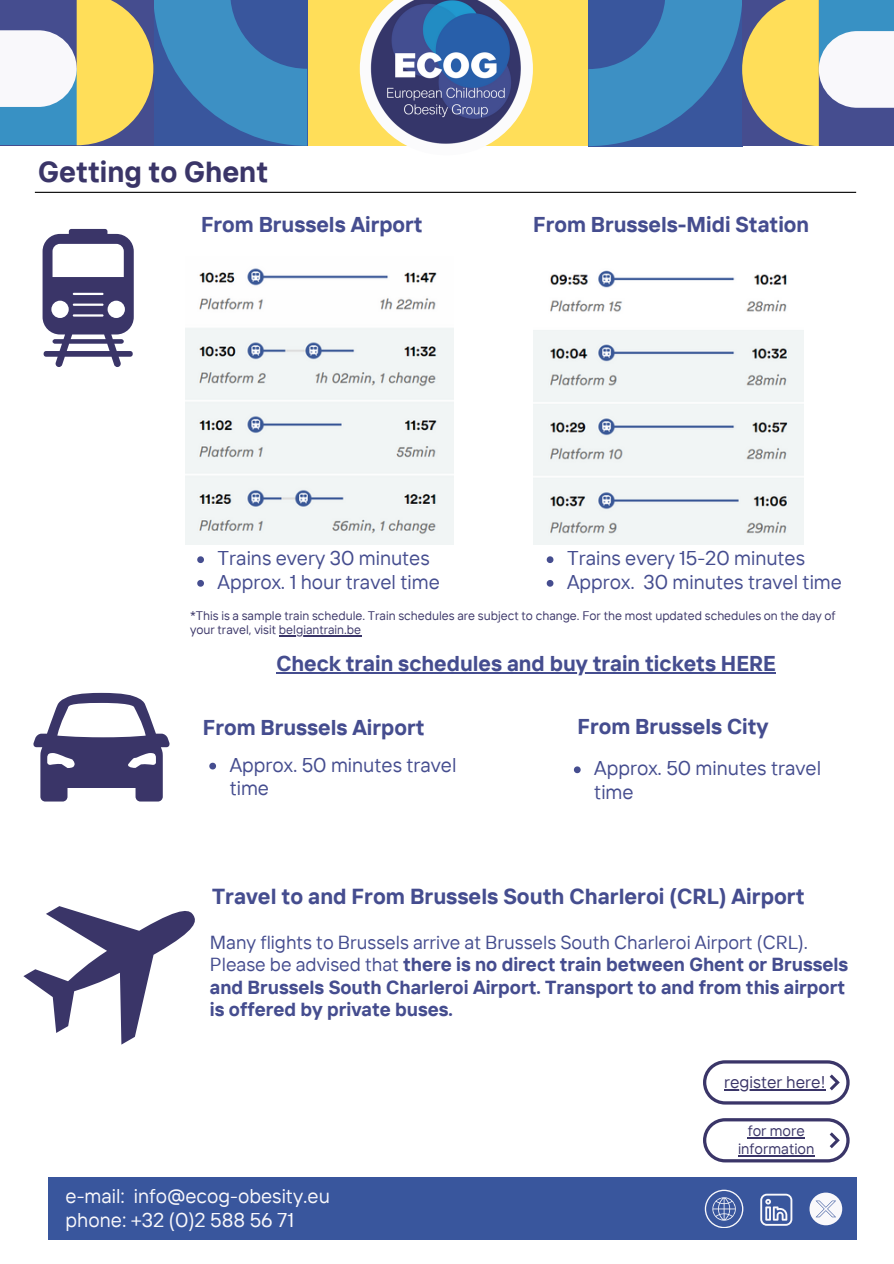
<style>
.page{position:relative;width:894px;height:1264px;background:#fff}
.page>*{position:absolute;margin:0;border:0;box-sizing:border-box;transform-origin:0 0}
.t1{font:700 28.95px "TT Interphases";color:#3a3568}
.t2{font:700 21.75px "TT Interphases";color:#454d8f}
.t3{font:700 21.45px "TT Interphases";color:#454d8f}
.t4{font:19.95px/23.7px "TT Interphases";color:#454d8f}
.t5{font:19.95px "TT Interphases";color:#f9f8fb}
.t6{font:700 18.9px/22.5px "TT Interphases";color:#454d8f}
.t7{font:16.95px "TT Interphases";color:#3a3568}
.t8{font:15px/18px "TT Interphases";color:#3a3568;text-align:center}
.t9{font:12.45px/14.5px "TT Interphases";color:#3a3568}
.s1{font-weight:400}
</style>
<div class="page">
<div style="left:2px;top:0;width:891px;height:145px;background:#ffde59"></div>
<svg style="left:360px;top:27px;width:173px;height:119px"></svg>
<img style="left:369px;top:0;width:153px;height:145px">
<svg style="left:588px;top:0;width:305px;height:146px"></svg>
<svg style="left:0;top:0;width:307px;height:146px"></svg>
<hr style="left:35px;top:192px;width:820px;height:1px;background:#000">
<div style="left:48px;top:1177px;width:807px;height:63px;background:#39569d"></div>
<svg style="left:809px;top:1192px;width:32px;height:33px"></svg>
<svg style="left:760px;top:1193px;width:32px;height:32px"></svg>
<svg style="left:704px;top:1189px;width:38px;height:38px"></svg>
<svg style="left:703px;top:1118px;width:146px;height:43px"></svg>
<svg style="left:703px;top:1060px;width:146px;height:44px"></svg>
<hr style="left:747px;top:1137px;width:57px;height:1px;background:#3a3568">
<hr style="left:737px;top:1155px;width:77px;height:1px;background:#3a3568">
<hr style="left:724px;top:1089px;width:101px;height:1px;background:#3a3568">
<svg style="left:43px;top:229px;width:91px;height:138px"></svg>
<img style="left:186px;top:268px;width:267px;height:277px">
<img style="left:533px;top:270px;width:270px;height:275px">
<svg style="left:197px;top:556px;width:7px;height:7px"></svg>
<svg style="left:197px;top:580px;width:7px;height:6px"></svg>
<svg style="left:546px;top:556px;width:7px;height:7px"></svg>
<svg style="left:546px;top:580px;width:7px;height:6px"></svg>
<svg style="left:33px;top:693px;width:137px;height:108px"></svg>
<svg style="left:209px;top:762px;width:7px;height:7px"></svg>
<svg style="left:573px;top:766px;width:7px;height:7px"></svg>
<svg style="left:23px;top:906px;width:172px;height:138px"></svg>
<hr style="left:276px;top:672px;width:499px;height:1px;background:#454d8f">
<hr style="left:279px;top:635px;width:82px;height:1px;background:#3a3568">
<h2 class="t1" style="left:38px;top:153px;width:231px">Getting to Ghent</h2>
<p class="t3" style="left:201px;top:210px;width:223px">From Brussels Airport</p>
<p class="t3" style="left:533px;top:210px;width:277px">From Brussels-Midi Station</p>
<p class="t4" style="left:217px;top:546px;width:214px">Trains every 30 minutes</p>
<p class="t4" style="left:217px;top:569px;width:224px">Approx. 1 hour travel time</p>
<p class="t4" style="left:567px;top:546px;width:239px">Trains every 15-20 minutes</p>
<h1 class="t4" style="left:567px;top:569px;width:276px">Approx. 30 minutes travel time</h1>
<h2 class="t9" style="left:190px;top:607px;width:647px">*This is a sample train schedule. Train schedules are subject to change. For the most updated schedules on the day of your travel, visit belgiantrain.be</h2>
<p class="t3" style="left:276px;top:649px;width:501px">Check train schedules and buy train tickets HERE</p>
<p class="t3" style="left:203px;top:713px;width:223px">From Brussels Airport</p>
<h2 class="t3" style="left:577px;top:712px;width:192px">From Brussels City</h2>
<p class="t4" style="left:229px;top:752px;width:228px">Approx. 50 minutes travel time</p>
<p class="t4" style="left:594px;top:756px;width:228px">Approx. 50 minutes travel time</p>
<p class="t2" style="left:212px;top:882px;width:593px">Travel to and From Brussels South Charleroi (CRL) Airport</p>
<p class="t6" style="left:210px;top:930px;width:639px"><span class="s1">Many flights to Brussels arrive at Brussels South Charleroi Airport (CRL).<br>Please be advised that</span> there is no direct train between Ghent or Brussels and Brussels South Charleroi Airport. Transport to and from this airport is offered by private buses.</p>
<p class="t7" style="left:724px;top:1071px;width:103px">register here!</p>
<p class="t5" style="left:66px;top:1183px;width:265px">e-mail: info@ecog-obesity.eu</p>
<p class="t5" style="left:66px;top:1206px;width:230px">phone: +32 (0)2 588 56 71</p>
<p class="t8" style="left:737px;top:1121px;width:78px">for more information</p>
</div>
